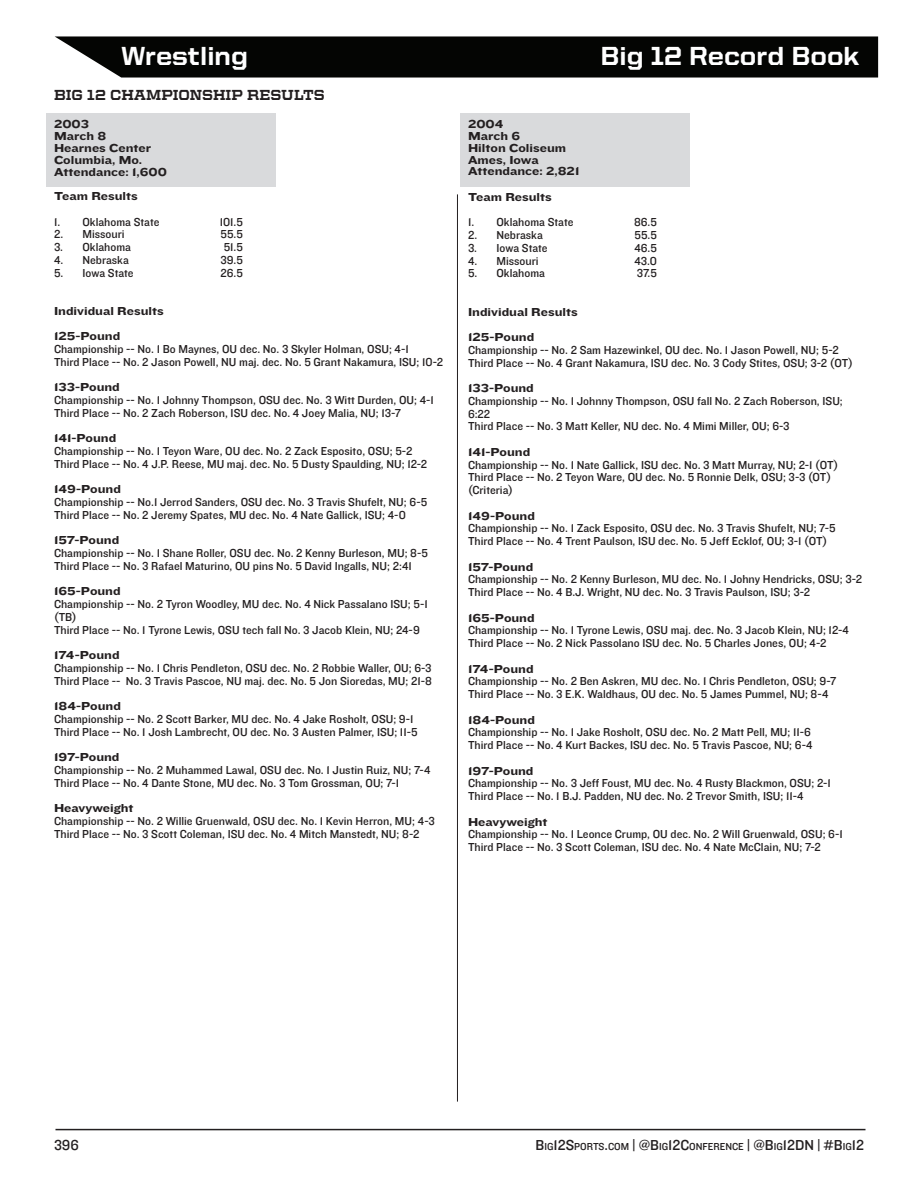
<style>
.page{position:relative;width:918px;height:1188px;background:#fff}
.page>*{position:absolute;margin:0;border:0;box-sizing:border-box;transform-origin:0 0}
.t1{font:800 26.25px "United Sans Semi Ext";color:#fff;scale:.81 1}
.t2{font:15px "Knockout 31 Junior Middlewt";color:#231f20}
.t3{font:800 14.7px "United Serif Ext";letter-spacing:-.005em;color:#231f20;scale:.67 1}
.t4{font:12px/12.8px "Knockout 31 Junior Middlewt";color:#231f20}
.t5{font:12px/11.9px "Knockout 53 Heviweight";color:#231f20}
.t6{font:10.5px "Knockout 31 Junior Middlewt";color:#231f20}
.s1{font-size:15px}
</style>
<div class="page">
<hr style="left:56px;top:1129px;width:810px;height:1px;background:#231f20">
<svg style="left:55px;top:36px;width:823px;height:42px;background:#131412"></svg>
<hr style="left:457px;top:194px;width:1px;height:908px;background:#231f20">
<div style="left:46px;top:113px;width:230px;height:73px;background:#d9dadc"></div>
<div style="left:460px;top:113px;width:230px;height:73px;background:#d9dadc"></div>
<h1 class="t1" style="left:122px;top:41px;width:157px">Wrestling</h1>
<h1 class="t1" style="left:601px;top:41px;width:322px">Big 12 Record Book</h1>
<p class="t3" style="left:54px;top:86px;width:406px">BIG 12 CHAMPIONSHIP RESULTS</p>
<p class="t5" style="left:54px;top:118px;width:114px">2003<br>March 8<br>Hearnes Center<br>Columbia, Mo.<br>Attendance: 1,600</p>
<p class="t5" style="left:54px;top:190px;width:85px">Team Results</p>
<p class="t4" style="left:54px;top:215px;width:107px">1. Oklahoma State</p>
<p class="t4" style="left:220px;top:215px;width:25px">101.5</p>
<p class="t4" style="left:54px;top:227px;width:72px">2. Missouri</p>
<p class="t4" style="left:221px;top:227px;width:24px">55.5</p>
<p class="t4" style="left:54px;top:240px;width:79px">3. Oklahoma</p>
<p class="t4" style="left:224px;top:240px;width:21px">51.5</p>
<p class="t4" style="left:54px;top:253px;width:76px">4. Nebraska</p>
<p class="t4" style="left:221px;top:253px;width:24px">39.5</p>
<p class="t4" style="left:54px;top:266px;width:81px">5. Iowa State</p>
<p class="t4" style="left:221px;top:266px;width:24px">26.5</p>
<p class="t5" style="left:54px;top:298px;width:111px;line-height:25.5px">Individual Results<br>125-Pound</p>
<p class="t4" style="left:54px;top:342px;width:391px">Championship -- No. 1 Bo Maynes, OU dec. No. 3 Skyler Holman, OSU; 4-1<br>Third Place -- No. 2 Jason Powell, NU maj. dec. No. 5 Grant Nakamura, ISU; 10-2</p>
<p class="t5" style="left:54px;top:381px;width:67px">133-Pound</p>
<p class="t4" style="left:54px;top:393px;width:381px">Championship -- No. 1 Johnny Thompson, OSU dec. No. 3 Witt Durden, OU; 4-1<br>Third Place -- No. 2 Zach Roberson, ISU dec. No. 4 Joey Malia, NU; 13-7</p>
<p class="t5" style="left:54px;top:432px;width:64px">141-Pound</p>
<p class="t4" style="left:54px;top:444px;width:375px">Championship -- No. 1 Teyon Ware, OU dec. No. 2 Zack Esposito, OSU; 5-2<br>Third Place -- No. 4 J.P. Reese, MU maj. dec. No. 5 Dusty Spaulding, NU; 12-2</p>
<p class="t5" style="left:54px;top:483px;width:68px">149-Pound</p>
<p class="t4" style="left:54px;top:495px;width:375px">Championship -- No.1 Jerrod Sanders, OSU dec. No. 3 Travis Shufelt, NU; 6-5<br>Third Place -- No. 2 Jeremy Spates, MU dec. No. 4 Nate Gallick, ISU; 4-0</p>
<p class="t5" style="left:54px;top:534px;width:67px">157-Pound</p>
<p class="t4" style="left:54px;top:546px;width:376px">Championship -- No. 1 Shane Roller, OSU dec. No. 2 Kenny Burleson, MU; 8-5<br>Third Place -- No. 3 Rafael Maturino, OU pins No. 5 David Ingalls, NU; 2:41</p>
<p class="t5" style="left:54px;top:585px;width:68px">165-Pound</p>
<p class="t4" style="left:54px;top:597px;width:375px">Championship -- No. 2 Tyron Woodley, MU dec. No. 4 Nick Passalano ISU; 5-1 (TB)<br>Third Place -- No. 1 Tyrone Lewis, OSU tech fall No. 3 Jacob Klein, NU; 24-9</p>
<p class="t5" style="left:54px;top:649px;width:67px">174-Pound</p>
<p class="t4" style="left:54px;top:661px;width:380px">Championship -- No. 1 Chris Pendleton, OSU dec. No. 2 Robbie Waller, OU; 6-3<br>Third Place -- No. 3 Travis Pascoe, NU maj. dec. No. 5 Jon Sioredas, MU; 21-8</p>
<p class="t5" style="left:54px;top:700px;width:68px">184-Pound</p>
<p class="t4" style="left:54px;top:712px;width:365px">Championship -- No. 2 Scott Barker, MU dec. No. 4 Jake Rosholt, OSU; 9-1<br>Third Place -- No. 1 Josh Lambrecht, OU dec. No. 3 Austen Palmer, ISU; 11-5</p>
<p class="t5" style="left:54px;top:751px;width:67px">197-Pound</p>
<p class="t4" style="left:54px;top:763px;width:378px">Championship -- No. 2 Muhammed Lawal, OSU dec. No. 1 Justin Ruiz, NU; 7-4<br>Third Place -- No. 4 Dante Stone, MU dec. No. 3 Tom Grossman, OU; 7-1</p>
<p class="t5" style="left:54px;top:802px;width:81px">Heavyweight</p>
<p class="t4" style="left:54px;top:814px;width:382px">Championship -- No. 2 Willie Gruenwald, OSU dec. No. 1 Kevin Herron, MU; 4-3<br>Third Place -- No. 3 Scott Coleman, ISU dec. No. 4 Mitch Manstedt, NU; 8-2</p>
<p class="t5" style="left:468px;top:118px;width:113px">2004<br>March 6<br>Hilton Coliseum<br>Ames, Iowa<br>Attendance: 2,821</p>
<p class="t5" style="left:468px;top:191px;width:85px">Team Results</p>
<p class="t4" style="left:468px;top:216px;width:107px">1. Oklahoma State</p>
<p class="t4" style="left:634px;top:216px;width:24px">86.5</p>
<p class="t4" style="left:468px;top:228px;width:76px">2. Nebraska</p>
<p class="t4" style="left:635px;top:228px;width:24px">55.5</p>
<p class="t4" style="left:468px;top:241px;width:81px">3. Iowa State</p>
<p class="t4" style="left:635px;top:241px;width:24px">46.5</p>
<p class="t4" style="left:468px;top:254px;width:72px">4. Missouri</p>
<p class="t4" style="left:634px;top:254px;width:24px">43.0</p>
<p class="t4" style="left:468px;top:267px;width:79px">5. Oklahoma</p>
<p class="t4" style="left:637px;top:267px;width:22px">37.5</p>
<p class="t5" style="left:468px;top:298px;width:111px;line-height:25.5px">Individual Results<br>125-Pound</p>
<p class="t4" style="left:468px;top:343px;width:387px">Championship -- No. 2 Sam Hazewinkel, OU dec. No. 1 Jason Powell, NU; 5-2<br>Third Place -- No. 4 Grant Nakamura, ISU dec. No. 3 Cody Stites, OSU; 3-2 (OT)</p>
<p class="t5" style="left:468px;top:382px;width:67px">133-Pound</p>
<p class="t4" style="left:468px;top:394px;width:376px">Championship -- No. 1 Johnny Thompson, OSU fall No. 2 Zach Roberson, ISU;<br>6:22<br>Third Place -- No. 3 Matt Keller, NU dec. No. 4 Mimi Miller, OU; 6-3</p>
<p class="t5" style="left:468px;top:446px;width:64px">141-Pound</p>
<p class="t4" style="left:468px;top:458px;width:372px">Championship -- No. 1 Nate Gallick, ISU dec. No. 3 Matt Murray, NU; 2-1 (OT)<br>Third Place -- No. 2 Teyon Ware, OU dec. No. 5 Ronnie Delk, OSU; 3-3 (OT) (Criteria)</p>
<p class="t5" style="left:468px;top:509px;width:68px">149-Pound</p>
<p class="t4" style="left:468px;top:521px;width:369px">Championship -- No. 1 Zack Esposito, OSU dec. No. 3 Travis Shufelt, NU; 7-5<br>Third Place -- No. 4 Trent Paulson, ISU dec. No. 5 Jeff Ecklof, OU; 3-1 (OT)</p>
<p class="t5" style="left:468px;top:560px;width:67px">157-Pound</p>
<p class="t4" style="left:468px;top:572px;width:396px">Championship -- No. 2 Kenny Burleson, MU dec. No. 1 Johny Hendricks, OSU; 3-2<br>Third Place -- No. 4 B.J. Wright, NU dec. No. 3 Travis Paulson, ISU; 3-2</p>
<p class="t5" style="left:468px;top:611px;width:68px">165-Pound</p>
<p class="t4" style="left:468px;top:623px;width:382px">Championship -- No. 1 Tyrone Lewis, OSU maj. dec. No. 3 Jacob Klein, NU; 12-4<br>Third Place -- No. 2 Nick Passolano ISU dec. No. 5 Charles Jones, OU; 4-2</p>
<p class="t5" style="left:468px;top:662px;width:67px">174-Pound</p>
<p class="t4" style="left:468px;top:674px;width:370px">Championship -- No. 2 Ben Askren, MU dec. No. 1 Chris Pendleton, OSU; 9-7<br>Third Place -- No. 3 E.K. Waldhaus, OU dec. No. 5 James Pummel, NU; 8-4</p>
<p class="t5" style="left:468px;top:713px;width:68px">184-Pound</p>
<p class="t4" style="left:468px;top:725px;width:346px">Championship -- No. 1 Jake Rosholt, OSU dec. No. 2 Matt Pell, MU; 11-6<br>Third Place -- No. 4 Kurt Backes, ISU dec. No. 5 Travis Pascoe, NU; 6-4</p>
<p class="t5" style="left:468px;top:764px;width:67px">197-Pound</p>
<p class="t4" style="left:468px;top:776px;width:364px">Championship -- No. 3 Jeff Foust, MU dec. No. 4 Rusty Blackmon, OSU; 2-1<br>Third Place -- No. 1 B.J. Padden, NU dec. No. 2 Trevor Smith, ISU; 11-4</p>
<p class="t5" style="left:468px;top:815px;width:81px">Heavyweight</p>
<p class="t4" style="left:468px;top:827px;width:376px">Championship -- No. 1 Leonce Crump, OU dec. No. 2 Will Gruenwald, OSU; 6-1<br>Third Place -- No. 3 Scott Coleman, ISU dec. No. 4 Nate McClain, NU; 7-2</p>
<p class="t2" style="left:54px;top:1135px;width:26px">396</p>
<p class="t6" style="left:536px;top:1139px;width:330px"><span class="s1">B</span>IG<span class="s1">12S</span>PORTS<span class="s1">.</span>COM <span class="s1">| @B</span>IG<span class="s1">12C</span>ONFERENCE <span class="s1">| @B</span>IG<span class="s1">12DN | #B</span>IG<span class="s1">12</span></p>
</div>
